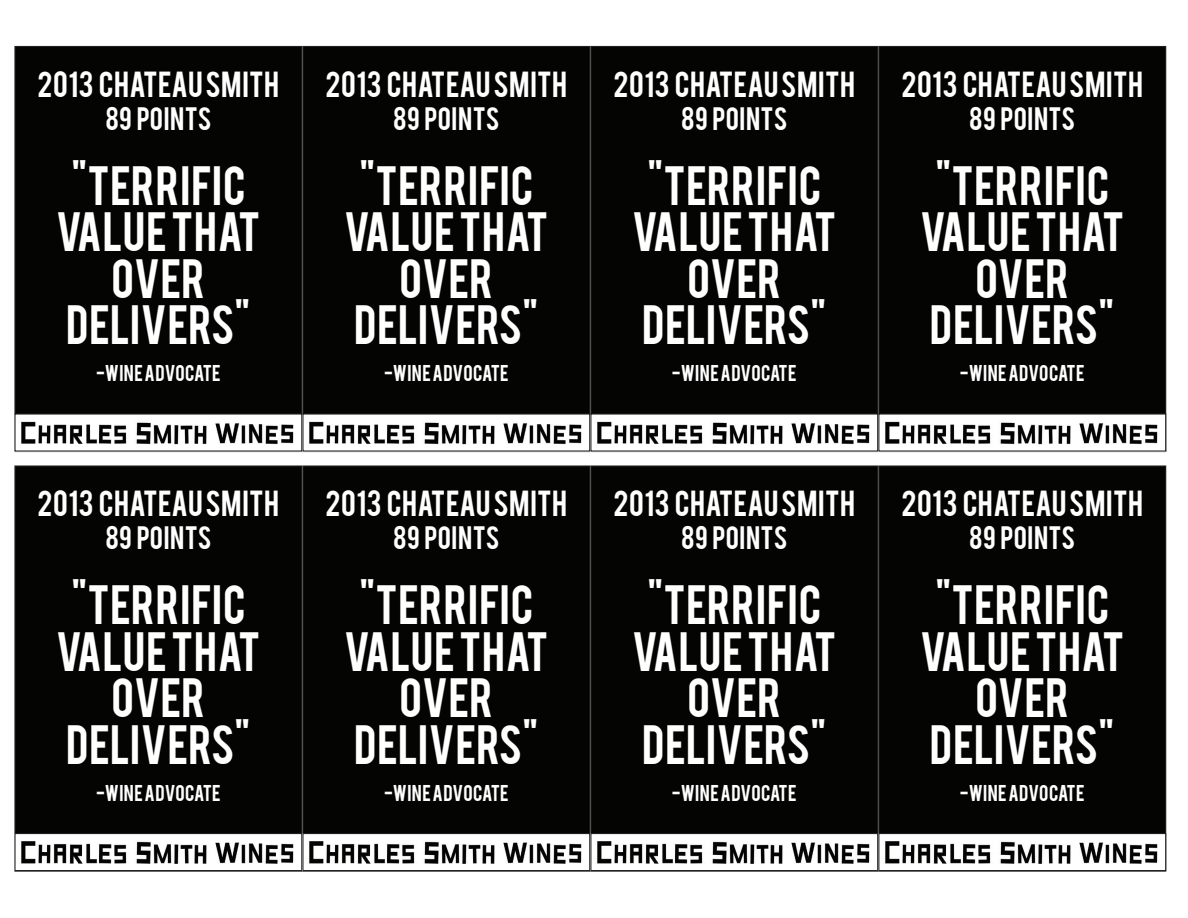
<style>
.page{position:relative;width:1188px;height:918px;background:#fff}
.page>*{position:absolute;margin:0;border:0;box-sizing:border-box;transform-origin:0 0}
.t1{font:43.5px "Bebas";letter-spacing:.015em;color:#fff}
.t2{font:28.5px "Bebas";letter-spacing:.015em;color:#fff}
.t3{font:25.5px "Bebas";letter-spacing:.02em;color:#fff}
.t4{font:18px "Bebas";letter-spacing:.02em;color:#fff}
</style>
<div class="page">
<div style="left:15px;top:46px;width:287px;height:406px;background:#040503"></div>
<img style="left:16px;top:415px;width:284px;height:35px">
<div style="left:14px;top:413px;width:288px;height:39px;border:1px solid #231f20"></div>
<div style="left:303px;top:46px;width:287px;height:406px;background:#040503"></div>
<img style="left:304px;top:415px;width:284px;height:35px">
<div style="left:302px;top:413px;width:288px;height:39px;border:1px solid #231f20"></div>
<div style="left:591px;top:46px;width:287px;height:406px;background:#040503"></div>
<img style="left:592px;top:415px;width:284px;height:35px">
<div style="left:590px;top:413px;width:288px;height:39px;border:1px solid #231f20"></div>
<div style="left:879px;top:46px;width:287px;height:406px;background:#040503"></div>
<img style="left:880px;top:415px;width:284px;height:35px">
<div style="left:878px;top:413px;width:288px;height:39px;border:1px solid #231f20"></div>
<div style="left:15px;top:466px;width:287px;height:405px;background:#040503"></div>
<img style="left:16px;top:835px;width:284px;height:34px">
<div style="left:14px;top:833px;width:288px;height:38px;border:1px solid #231f20"></div>
<div style="left:303px;top:466px;width:287px;height:405px;background:#040503"></div>
<img style="left:304px;top:835px;width:284px;height:34px">
<div style="left:302px;top:833px;width:288px;height:38px;border:1px solid #231f20"></div>
<div style="left:591px;top:466px;width:287px;height:405px;background:#040503"></div>
<img style="left:592px;top:835px;width:284px;height:34px">
<div style="left:590px;top:833px;width:288px;height:38px;border:1px solid #231f20"></div>
<div style="left:879px;top:466px;width:287px;height:405px;background:#040503"></div>
<img style="left:880px;top:835px;width:284px;height:34px">
<div style="left:878px;top:833px;width:288px;height:38px;border:1px solid #231f20"></div>
<p class="t2" style="left:38px;top:64px;width:243px">2013 CHATEAU SMITH</p>
<p class="t3" style="left:105px;top:100px;width:108px">89 POINTS</p>
<p class="t1" style="left:71px;top:154px;width:176px">"TERRIFIC</p>
<p class="t1" style="left:56px;top:200px;width:206px">VALUE THAT</p>
<p class="t1" style="left:112px;top:247px;width:95px">OVER</p>
<p class="t1" style="left:66px;top:293px;width:186px">DELIVERS"</p>
<p class="t4" style="left:96px;top:360px;width:126px">-WINE ADVOCATE</p>
<p class="t2" style="left:38px;top:483px;width:243px">2013 CHATEAU SMITH</p>
<p class="t3" style="left:105px;top:520px;width:108px">89 POINTS</p>
<p class="t1" style="left:71px;top:573px;width:176px">"TERRIFIC</p>
<p class="t1" style="left:56px;top:620px;width:206px">VALUE THAT</p>
<p class="t1" style="left:112px;top:666px;width:95px">OVER</p>
<p class="t1" style="left:66px;top:713px;width:186px">DELIVERS"</p>
<p class="t4" style="left:96px;top:779px;width:126px">-WINE ADVOCATE</p>
<p class="t2" style="left:326px;top:64px;width:243px">2013 CHATEAU SMITH</p>
<p class="t3" style="left:393px;top:100px;width:108px">89 POINTS</p>
<p class="t1" style="left:359px;top:154px;width:176px">"TERRIFIC</p>
<p class="t1" style="left:344px;top:200px;width:206px">VALUE THAT</p>
<p class="t1" style="left:400px;top:247px;width:95px">OVER</p>
<p class="t1" style="left:354px;top:293px;width:186px">DELIVERS"</p>
<p class="t4" style="left:384px;top:360px;width:126px">-WINE ADVOCATE</p>
<p class="t2" style="left:326px;top:483px;width:243px">2013 CHATEAU SMITH</p>
<p class="t3" style="left:393px;top:520px;width:108px">89 POINTS</p>
<p class="t1" style="left:359px;top:573px;width:176px">"TERRIFIC</p>
<p class="t1" style="left:344px;top:620px;width:206px">VALUE THAT</p>
<p class="t1" style="left:400px;top:666px;width:95px">OVER</p>
<p class="t1" style="left:354px;top:713px;width:186px">DELIVERS"</p>
<p class="t4" style="left:384px;top:779px;width:126px">-WINE ADVOCATE</p>
<p class="t2" style="left:613px;top:64px;width:243px">2013 CHATEAU SMITH</p>
<p class="t3" style="left:681px;top:100px;width:108px">89 POINTS</p>
<p class="t1" style="left:647px;top:154px;width:176px">"TERRIFIC</p>
<p class="t1" style="left:632px;top:200px;width:206px">VALUE THAT</p>
<p class="t1" style="left:687px;top:247px;width:95px">OVER</p>
<p class="t1" style="left:642px;top:293px;width:186px">DELIVERS"</p>
<p class="t4" style="left:672px;top:360px;width:126px">-WINE ADVOCATE</p>
<p class="t2" style="left:613px;top:483px;width:243px">2013 CHATEAU SMITH</p>
<p class="t3" style="left:681px;top:520px;width:108px">89 POINTS</p>
<p class="t1" style="left:647px;top:573px;width:176px">"TERRIFIC</p>
<p class="t1" style="left:632px;top:620px;width:206px">VALUE THAT</p>
<p class="t1" style="left:687px;top:666px;width:95px">OVER</p>
<p class="t1" style="left:642px;top:713px;width:186px">DELIVERS"</p>
<p class="t4" style="left:672px;top:779px;width:126px">-WINE ADVOCATE</p>
<p class="t2" style="left:901px;top:64px;width:243px">2013 CHATEAU SMITH</p>
<p class="t3" style="left:969px;top:100px;width:108px">89 POINTS</p>
<p class="t1" style="left:935px;top:154px;width:176px">"TERRIFIC</p>
<p class="t1" style="left:920px;top:200px;width:206px">VALUE THAT</p>
<p class="t1" style="left:975px;top:247px;width:95px">OVER</p>
<p class="t1" style="left:930px;top:293px;width:186px">DELIVERS"</p>
<p class="t4" style="left:960px;top:360px;width:126px">-WINE ADVOCATE</p>
<p class="t2" style="left:901px;top:483px;width:243px">2013 CHATEAU SMITH</p>
<p class="t3" style="left:969px;top:520px;width:108px">89 POINTS</p>
<p class="t1" style="left:935px;top:573px;width:176px">"TERRIFIC</p>
<p class="t1" style="left:920px;top:620px;width:206px">VALUE THAT</p>
<p class="t1" style="left:975px;top:666px;width:95px">OVER</p>
<p class="t1" style="left:930px;top:713px;width:186px">DELIVERS"</p>
<p class="t4" style="left:960px;top:779px;width:126px">-WINE ADVOCATE</p>
</div>
